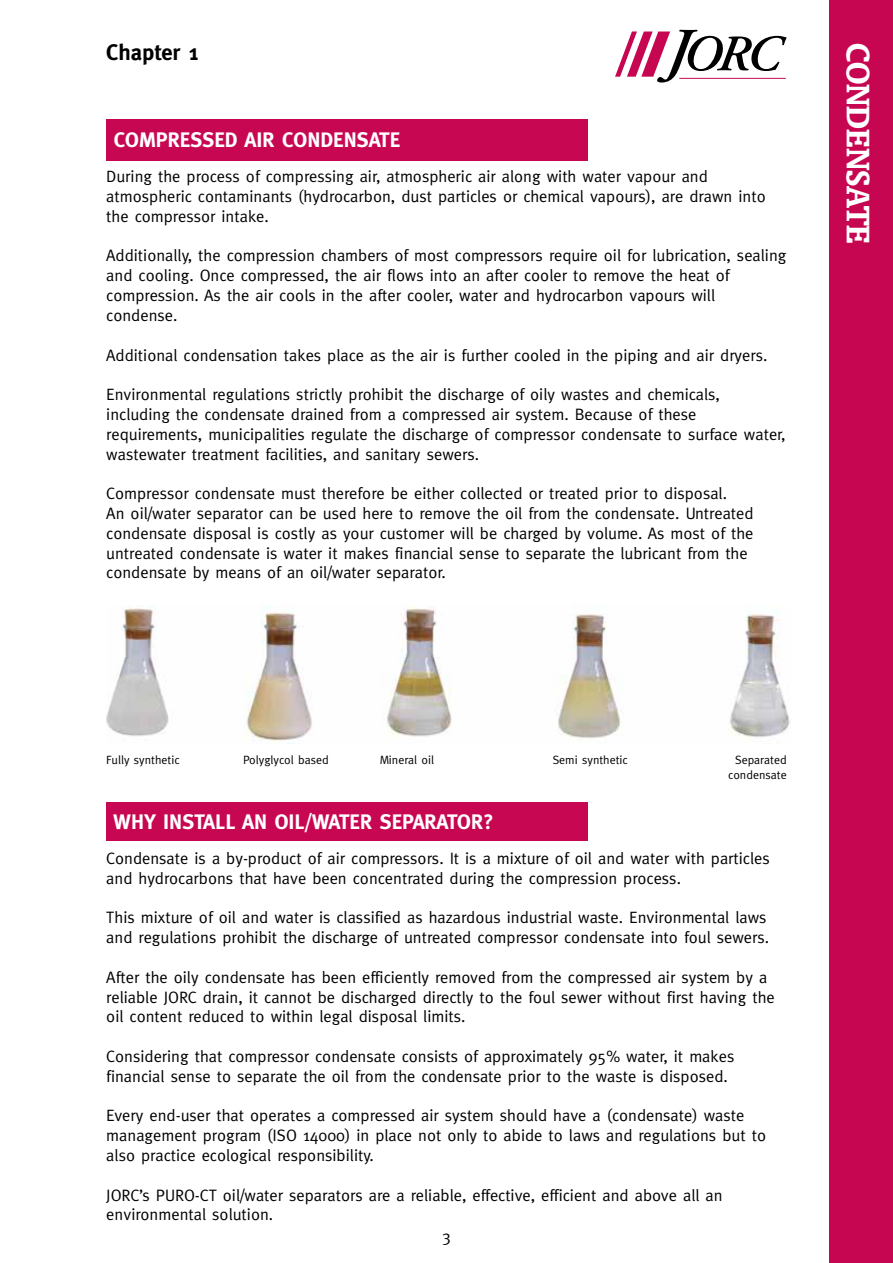
<style>
.page{position:relative;width:893px;height:1263px;background:#fff}
.page>*{position:absolute;margin:0;border:0;box-sizing:border-box;transform-origin:0 0}
.t1{font:700 37.2px "Oranda BT";color:#fff}
.t2{font:700 22.5px "Meta";color:#000}
.t3{font:700 21px "Meta";color:#fff}
.t4{font:16.5px/19.8px "Meta";color:#000}
.t5{font:12px/14.4px "Meta";color:#000;text-align:center}
</style>
<div class="page">
<div style="left:829px;top:0;width:64px;height:1263px;background:#c60651"></div>
<svg style="left:615px;top:30px;width:172px;height:53px"></svg>
<hr style="left:679px;top:78px;width:107px;height:1px;background:#c60651">
<div style="left:106px;top:119px;width:482px;height:42px;background:#c80752"></div>
<div style="left:106px;top:802px;width:482px;height:38px;background:#c80752"></div>
<img style="left:106px;top:606px;width:684px;height:138px">
<h2 class="t2" style="left:106px;top:39px;width:94px">CHAPTER 1</h2>
<p class="t3" style="left:114px;top:128px;width:288px">COMPRESSED AIR CONDENSATE</p>
<p class="t4" style="left:106px;top:166px;width:661px">During the process of compressing air, atmospheric air along with water vapour and atmospheric contaminants (hydrocarbon, dust particles or chemical vapours), are drawn into the compressor intake.</p>
<p class="t4" style="left:106px;top:246px;width:682px">Additionally, the compression chambers of most compressors require oil for lubrication, sealing and cooling. Once compressed, the air flows into an after cooler to remove the heat of compression. As the air cools in the after cooler, water and hydrocarbon vapours will condense.</p>
<p class="t4" style="left:106px;top:345px;width:663px">Additional condensation takes place as the air is further cooled in the piping and air dryers.</p>
<p class="t4" style="left:106px;top:384px;width:681px">Environmental regulations strictly prohibit the discharge of oily wastes and chemicals, including the condensate drained from a compressed air system. Because of these requirements, municipalities regulate the discharge of compressor condensate to surface water, wastewater treatment facilities, and sanitary sewers.</p>
<p class="t4" style="left:106px;top:483px;width:649px">Compressor condensate must therefore be either collected or treated prior to disposal.<br>An oil/water separator can be used here to remove the oil from the condensate. Untreated condensate disposal is costly as your customer will be charged by volume. As most of the untreated condensate is water it makes financial sense to separate the lubricant from the condensate by means of an oil/water separator.</p>
<h1 class="t1" style="left:880px;top:43px;width:203px;rotate:90deg">CONDENsatE</h1>
<p class="t5" style="left:106px;top:753px;width:75px">Fully synthetic</p>
<p class="t5" style="left:243px;top:753px;width:87px">Polyglycol based</p>
<p class="t5" style="left:380px;top:753px;width:56px">Mineral oil</p>
<p class="t5" style="left:553px;top:753px;width:76px">Semi synthetic</p>
<p class="t5" style="left:728px;top:753px;width:60px">Separated condensate</p>
<p class="t3" style="left:113px;top:810px;width:382px">WHY INSTALL AN OIL/WATER SEPARATOR?</p>
<p class="t4" style="left:106px;top:848px;width:665px">Condensate is a by-product of air compressors. It is a mixture of oil and water with particles and hydrocarbons that have been concentrated during the compression process.</p>
<p class="t4" style="left:106px;top:908px;width:664px">This mixture of oil and water is classified as hazardous industrial waste. Environmental laws and regulations prohibit the discharge of untreated compressor condensate into foul sewers.</p>
<p class="t4" style="left:106px;top:967px;width:670px">After the oily condensate has been efficiently removed from the compressed air system by a reliable JORC drain, it cannot be discharged directly to the foul sewer without first having the oil content reduced to within legal disposal limits.</p>
<p class="t4" style="left:106px;top:1046px;width:630px">Considering that compressor condensate consists of approximately 95% water, it makes financial sense to separate the oil from the condensate prior to the waste is disposed.</p>
<p class="t4" style="left:106px;top:1106px;width:661px">Every end-user that operates a compressed air system should have a (condensate) waste management program (ISO 14000) in place not only to abide to laws and regulations but to also practice ecological responsibility.</p>
<p class="t4" style="left:106px;top:1185px;width:618px">JORC’s PURO-CT oil/water separators are a reliable, effective, efficient and above all an environmental solution.</p>
<p class="t4" style="left:442px;top:1226px;width:10px">3</p>
</div>
